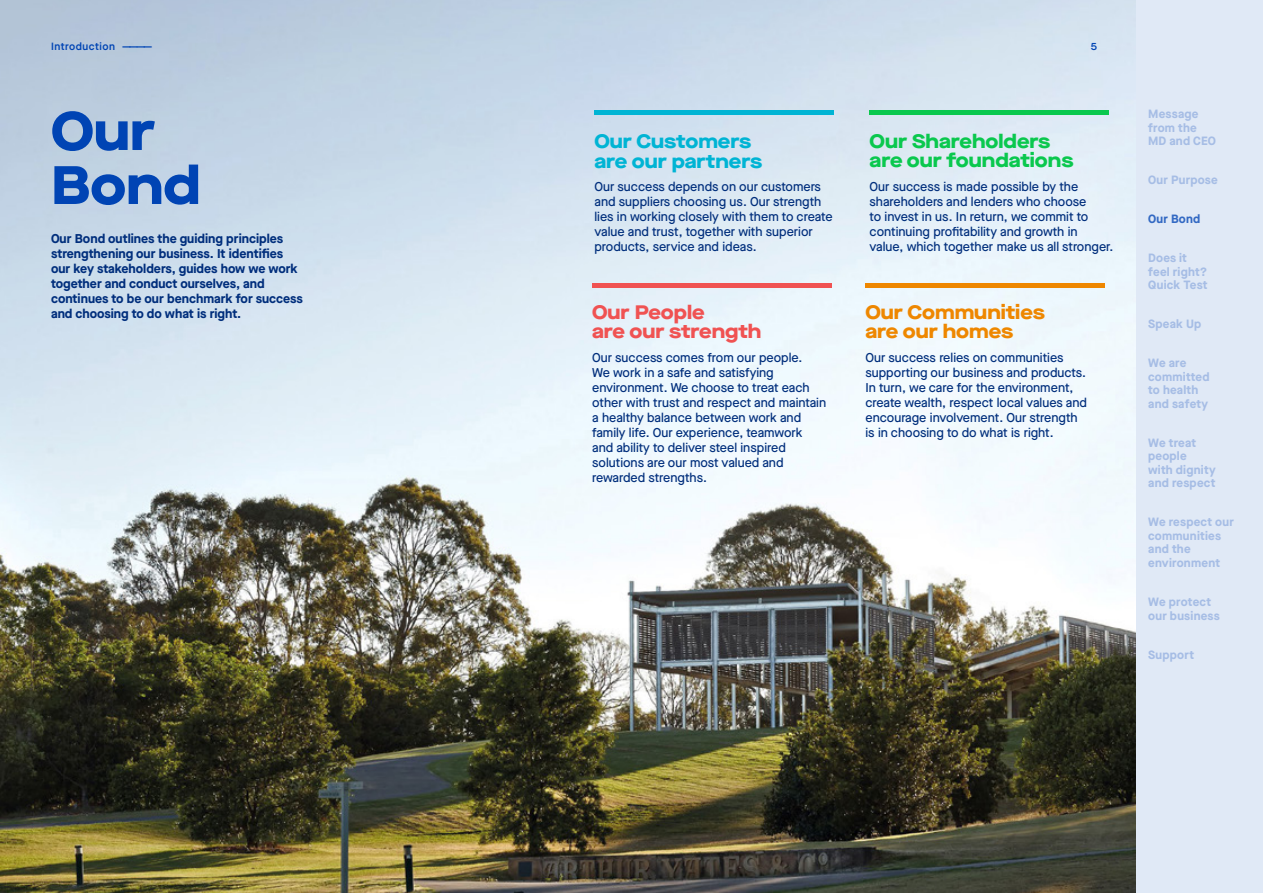
<style>
.page{position:relative;width:1263px;height:893px;background:#fff}
.page>*{position:absolute;margin:0;border:0;box-sizing:border-box;transform-origin:0 0}
.t1{font:800 expanded 54px/54px "Maison Neue";color:#0044b4}
.t2{font:800 expanded 19.5px/19.5px "Maison Neue";color:#0ac84e}
.t3{font:800 expanded 19.5px/19.5px "Maison Neue";color:#00b4d4}
.t4{font:800 expanded 19.5px/19.5px "Maison Neue";color:#ee8700}
.t5{font:800 expanded 19.5px/19.5px "Maison Neue";color:#f05252}
.t6{font:500 12.75px/15px "Maison Neue";color:#002e7c}
.t7{font:700 12.75px/15px "Maison Neue";color:#002e7c}
.t8{font:700 12px/13.5px "Maison Neue";letter-spacing:.02em;color:#a6bde5}
.t9{font:700 12px "Maison Neue";letter-spacing:.02em;color:#3369c3}
.t10{font:600 10.5px "Maison Neue";letter-spacing:.05em;color:#0044b4}
</style>
<div class="page">
<div style="left:1135px;top:0;width:128px;height:893px;background:#e0e9f6"></div>
<img style="left:0;top:0;width:1135px;height:893px">
<hr style="left:594px;top:111px;width:240px;height:4px;background:#00b4d4">
<div style="left:592px;top:283px;width:239px;height:5px;background:#f05252"></div>
<hr style="left:869px;top:111px;width:240px;height:4px;background:#0ac84e">
<div style="left:865px;top:283px;width:240px;height:5px;background:#ee8700"></div>
<p class="t10" style="left:51px;top:39px;width:103px">Introduction ————</p>
<p class="t10" style="left:1091px;top:39px;width:8px">5</p>
<h1 class="t1" style="left:51px;top:102px;width:151px">Our<br>Bond</h1>
<p class="t7" style="left:51px;top:231px;width:253px">Our Bond outlines the guiding principles strengthening our business. It identifies our key stakeholders, guides how we work together and conduct ourselves, and continues to be our benchmark for success and choosing to do what is right.</p>
<h2 class="t3" style="left:594px;top:131px;width:169px">Our Customers are our partners</h2>
<p class="t6" style="left:594px;top:179px;width:240px">Our success depends on our customers and suppliers choosing us. Our strength lies in working closely with them to create value and trust, together with superior products, service and ideas.</p>
<h2 class="t5" style="left:592px;top:302px;width:171px">Our People<br>are our strength</h2>
<p class="t6" style="left:592px;top:350px;width:236px">Our success comes from our people.<br>We work in a safe and satisfying environment. We choose to treat each other with trust and respect and maintain a healthy balance between work and family life. Our experience, teamwork and ability to deliver steel inspired solutions are our most valued and rewarded strengths.</p>
<h2 class="t2" style="left:869px;top:130px;width:205px">Our Shareholders are our foundations</h2>
<p class="t6" style="left:869px;top:178px;width:245px">Our success is made possible by the shareholders and lenders who choose<br>to invest in us. In return, we commit to continuing profitability and growth in value, which together make us all stronger.</p>
<h2 class="t4" style="left:865px;top:302px;width:181px">Our Communities are our homes</h2>
<p class="t6" style="left:865px;top:350px;width:223px">Our success relies on communities supporting our business and products.<br>In turn, we care for the environment, create wealth, respect local values and encourage involvement. Our strength is in choosing to do what is right.</p>
<p class="t8" style="left:1148px;top:107px;width:69px">Message from the<br>MD and CEO</p>
<p class="t8" style="left:1148px;top:173px;width:71px">Our Purpose</p>
<p class="t9" style="left:1148px;top:211px;width:54px">Our Bond</p>
<p class="t8" style="left:1148px;top:251px;width:61px">Does it feel right?<br>Quick Test</p>
<p class="t8" style="left:1148px;top:317px;width:55px">Speak Up</p>
<p class="t8" style="left:1148px;top:356px;width:63px">We are committed to health and safety</p>
<p class="t8" style="left:1148px;top:436px;width:69px">We treat people<br>with dignity and respect</p>
<p class="t8" style="left:1148px;top:515px;width:87px">We respect our communities and the environment</p>
<p class="t8" style="left:1148px;top:595px;width:73px">We protect our business</p>
<p class="t8" style="left:1148px;top:647px;width:47px">Support</p>
</div>
